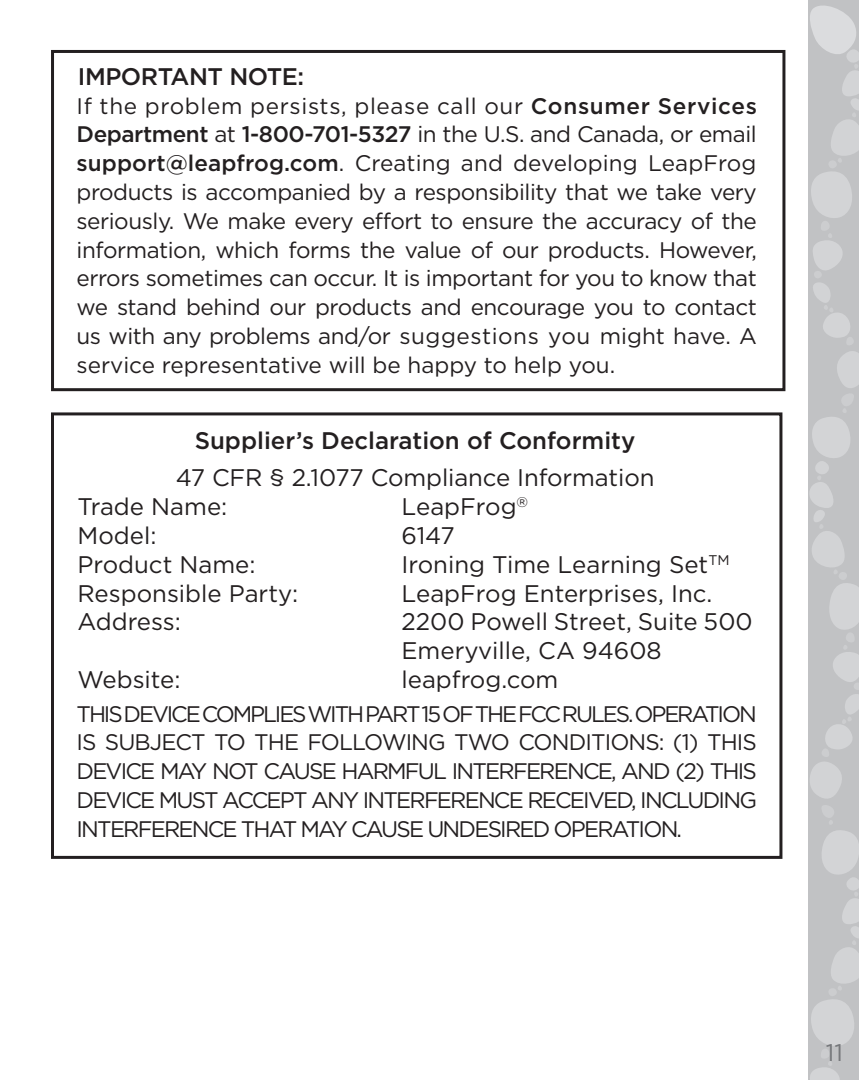
<style>
.page{position:relative;width:859px;height:1080px;background:#fff}
.page>*{position:absolute;margin:0;border:0;box-sizing:border-box;transform-origin:0 0}
.t1{font:24px/28.8px "Gotham HTF";color:#231f20}
.t2{font:500 24px "Gotham HTF";color:#231f20}
.t3{font:500 24px "Gotham HTF";letter-spacing:-.02em;color:#231f20}
.t4{font:24px "Gotham HTF";color:#76787b}
.t5{font:22.5px/28.8px "Gotham HTF";letter-spacing:-.055em;color:#231f20;text-align:justify}
.s1{font-weight:500}
</style>
<div class="page">
<svg style="left:808px;top:0;width:51px;height:1080px;background:#c7c8ca"></svg>
<div style="left:51px;top:412px;width:731px;height:447px;border:3px solid #231f20"></div>
<div style="left:51px;top:50px;width:734px;height:341px;border:3px solid #231f20"></div>
<p class="t3" style="left:78px;top:63px;width:228px">IMPORTANT NOTE:</p>
<p class="t5" style="left:77px;top:91px;width:682px">If the problem persists, please call our <span class="s1">Consumer Services Department</span> at <span class="s1">1-800-701-5327</span> in the U.S. and Canada, or email <span class="s1">support@leapfrog.com</span>. Creating and developing LeapFrog products is accompanied by a responsibility that we take very seriously. We make every effort to ensure the accuracy of the information, which forms the value of our products. However, errors sometimes can occur. It is important for you to know that we stand behind our products and encourage you to contact us with any problems and/or suggestions you might have. A service representative will be happy to help you.</p>
<p class="t2" style="left:195px;top:427px;width:442px">Supplier’s Declaration of Conformity</p>
<p class="t1" style="left:78px;top:463px;width:578px;text-indent:98px">47 CFR § 2.1077 Compliance Information<br>Trade Name:</p>
<p class="t1" style="left:402px;top:492px;width:128px">LeapFrog<sup>®</sup></p>
<p class="t1" style="left:78px;top:521px;width:80px">Model:</p>
<p class="t1" style="left:402px;top:521px;width:55px">6147</p>
<p class="t1" style="left:78px;top:550px;width:180px">Product Name:</p>
<p class="t1" style="left:402px;top:550px;width:329px">Ironing Time Learning Set<sup>TM</sup></p>
<p class="t1" style="left:78px;top:578px;width:222px">Responsible Party:</p>
<p class="t1" style="left:402px;top:578px;width:312px">LeapFrog Enterprises, Inc.</p>
<p class="t1" style="left:78px;top:607px;width:105px">Address:</p>
<p class="t1" style="left:402px;top:607px;width:353px">2200 Powell Street, Suite 500<br>Emeryville, CA 94608</p>
<p class="t1" style="left:78px;top:665px;width:105px">Website:</p>
<p class="t1" style="left:402px;top:665px;width:158px">leapfrog.com</p>
<p class="t5" style="left:77px;top:699px;width:682px">THIS DEVICE COMPLIES WITH PART 15 OF THE FCC RULES.OPERATION IS SUBJECT TO THE FOLLOWING TWO CONDITIONS: (1) THIS DEVICE MAY NOT CAUSE HARMFUL INTERFERENCE, AND (2) THIS DEVICE MUST ACCEPT ANY INTERFERENCE RECEIVED, INCLUDING INTERFERENCE THAT MAY CAUSE UNDESIRED OPERATION.</p>
<p class="t4" style="left:826px;top:1039px;width:19px">11</p>
</div>
